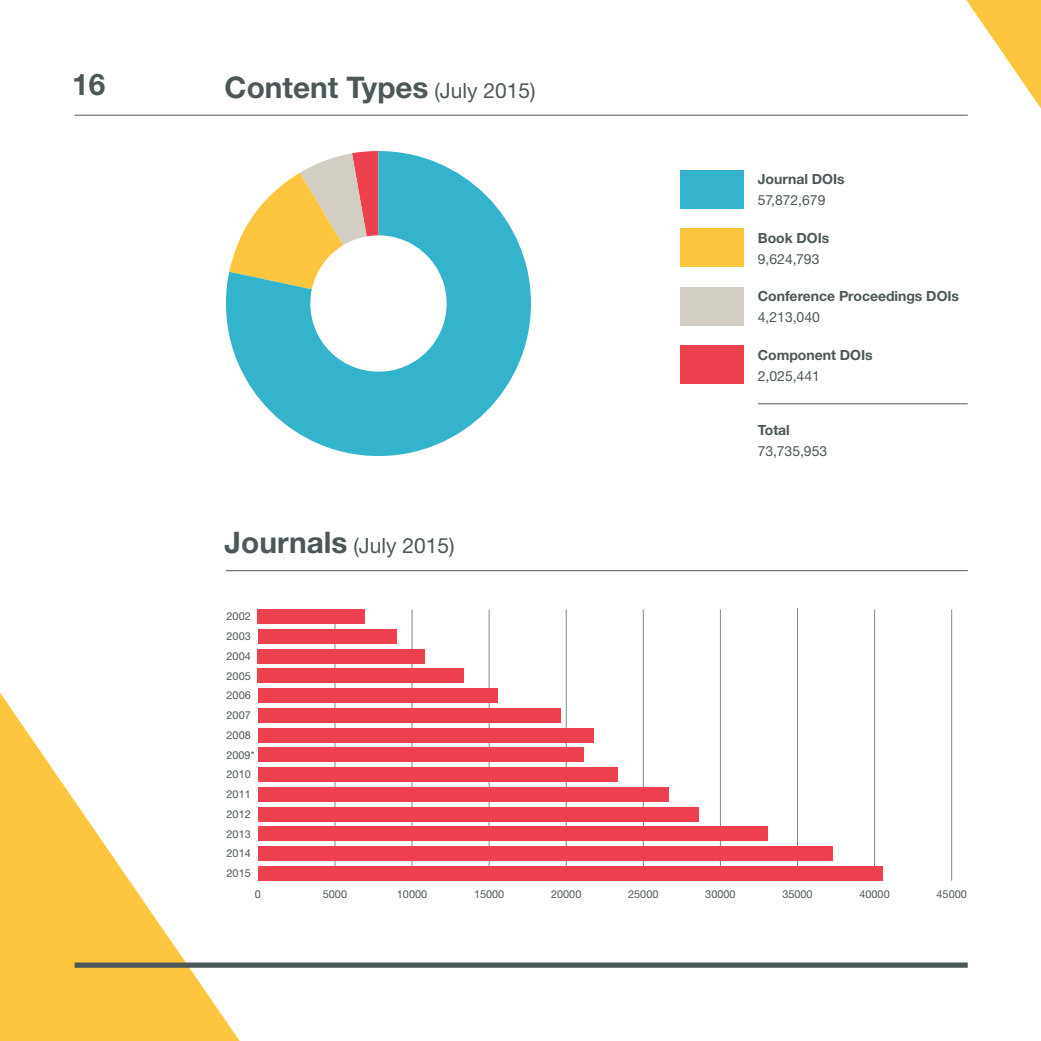
<style>
.page{position:relative;width:1041px;height:1041px;background:#fff}
.page>*{position:absolute;margin:0;border:0;box-sizing:border-box;transform-origin:0 0}
.t1{font:700 29.75px "Helvetica Neue";color:#4c5757}
.t2{font:21px "Helvetica Neue";color:#4c5757}
.t3{font:700 14px/21px "Helvetica Neue";color:#4c5757}
.t4{font:14px/21px "Helvetica Neue";color:#4c5757}
.t5{font:10.85px "Helvetica Neue";color:#4c5757}
.s1{font-weight:400;font-size:21px}
.s2{font-weight:700;font-size:29.75px}
.s3{font-weight:400}
.s4{font-weight:700}
</style>
<div class="page">
<svg style="left:0;top:693px;width:240px;height:348px;fill:#fec53f"></svg>
<hr style="left:75px;top:115px;width:893px;height:1px;background:#4c5757">
<hr style="left:758px;top:403px;width:210px;height:1px;background:#4c5757">
<hr style="left:226px;top:570px;width:742px;height:1px;background:#4c5757">
<div style="left:75px;top:962px;width:893px;height:6px;background:#4c5757"></div>
<hr style="left:335px;top:610px;width:1px;height:262px;background:#848889">
<hr style="left:412px;top:609px;width:1px;height:263px;background:#848889">
<hr style="left:489px;top:609px;width:1px;height:263px;background:#848889">
<hr style="left:566px;top:609px;width:1px;height:263px;background:#848889">
<hr style="left:643px;top:609px;width:1px;height:263px;background:#848889">
<hr style="left:720px;top:609px;width:1px;height:263px;background:#848889">
<hr style="left:797px;top:608px;width:1px;height:264px;background:#848889">
<hr style="left:874px;top:609px;width:1px;height:263px;background:#848889">
<hr style="left:951px;top:609px;width:1px;height:272px;background:#848889">
<div style="left:258px;top:866px;width:625px;height:14px;background:#ee414d"></div>
<div style="left:258px;top:846px;width:574px;height:15px;background:#ee414d"></div>
<div style="left:258px;top:827px;width:509px;height:14px;background:#ee414d"></div>
<div style="left:258px;top:807px;width:440px;height:14px;background:#ee414d"></div>
<div style="left:258px;top:787px;width:410px;height:14px;background:#ee414d"></div>
<div style="left:258px;top:767px;width:360px;height:15px;background:#ee414d"></div>
<div style="left:258px;top:748px;width:325px;height:14px;background:#ee414d"></div>
<div style="left:258px;top:728px;width:336px;height:14px;background:#ee414d"></div>
<div style="left:258px;top:708px;width:303px;height:14px;background:#ee414d"></div>
<div style="left:258px;top:688px;width:239px;height:15px;background:#ee414d"></div>
<div style="left:258px;top:669px;width:206px;height:14px;background:#ee414d"></div>
<div style="left:258px;top:649px;width:167px;height:14px;background:#ee414d"></div>
<div style="left:258px;top:629px;width:139px;height:14px;background:#ee414d"></div>
<div style="left:258px;top:609px;width:107px;height:15px;background:#ee414d"></div>
<svg style="left:226px;top:151px;width:305px;height:305px"></svg>
<div style="left:680px;top:345px;width:63px;height:39px;background:#ee414d"></div>
<div style="left:680px;top:287px;width:63px;height:39px;background:#d3cec3"></div>
<div style="left:680px;top:228px;width:63px;height:39px;background:#fec53f"></div>
<div style="left:680px;top:170px;width:63px;height:39px;background:#33b3cc"></div>
<svg style="left:966px;top:0;width:75px;height:109px"></svg>
<p class="t1" style="left:72px;top:66px;width:35px">16</p>
<p class="t1" style="left:225px;top:69px;width:312px">Content Types <span class="s1">(July 2015)</span></p>
<p class="t2" style="left:225px;top:533px;width:231px"><span class="s2">Journals</span> (July 2015)</p>
<p class="t5" style="left:227px;top:610px;width:26px">2002</p>
<p class="t5" style="left:227px;top:630px;width:26px">2003</p>
<p class="t5" style="left:227px;top:649px;width:26px">2004</p>
<p class="t5" style="left:227px;top:669px;width:26px">2005</p>
<p class="t5" style="left:227px;top:689px;width:26px">2006</p>
<p class="t5" style="left:227px;top:709px;width:26px">2007</p>
<p class="t5" style="left:227px;top:728px;width:26px">2008</p>
<p class="t5" style="left:226px;top:748px;width:30px">2009*</p>
<p class="t5" style="left:227px;top:768px;width:26px">2010</p>
<p class="t5" style="left:227px;top:788px;width:26px">2011</p>
<p class="t5" style="left:227px;top:807px;width:26px">2012</p>
<p class="t5" style="left:227px;top:827px;width:26px">2013</p>
<p class="t5" style="left:227px;top:847px;width:26px">2014</p>
<p class="t5" style="left:227px;top:867px;width:26px">2015</p>
<p class="t3" style="left:758px;top:168px;width:88px">Journal DOIs<br><span class="s3">57,872,679</span></p>
<p class="t4" style="left:758px;top:227px;width:73px"><span class="s4">Book DOIs<br></span>9,624,793</p>
<p class="t3" style="left:758px;top:286px;width:203px">Conference Proceedings DOIs<br><span class="s3">4,213,040</span></p>
<p class="t3" style="left:758px;top:344px;width:116px">Component DOIs<br><span class="s3">2,025,441</span></p>
<p class="t4" style="left:758px;top:419px;width:71px"><span class="s4">Total<br></span>73,735,953</p>
<p class="t5" style="left:255px;top:887px;width:8px">0</p>
<p class="t5" style="left:323px;top:887px;width:26px">5000</p>
<p class="t5" style="left:397px;top:887px;width:32px">10000</p>
<p class="t5" style="left:474px;top:887px;width:32px">15000</p>
<p class="t5" style="left:551px;top:887px;width:32px">20000</p>
<p class="t5" style="left:628px;top:887px;width:32px">25000</p>
<p class="t5" style="left:705px;top:887px;width:32px">30000</p>
<p class="t5" style="left:782px;top:887px;width:32px">35000</p>
<p class="t5" style="left:859px;top:887px;width:32px">40000</p>
<p class="t5" style="left:936px;top:887px;width:32px">45000</p>
</div>
